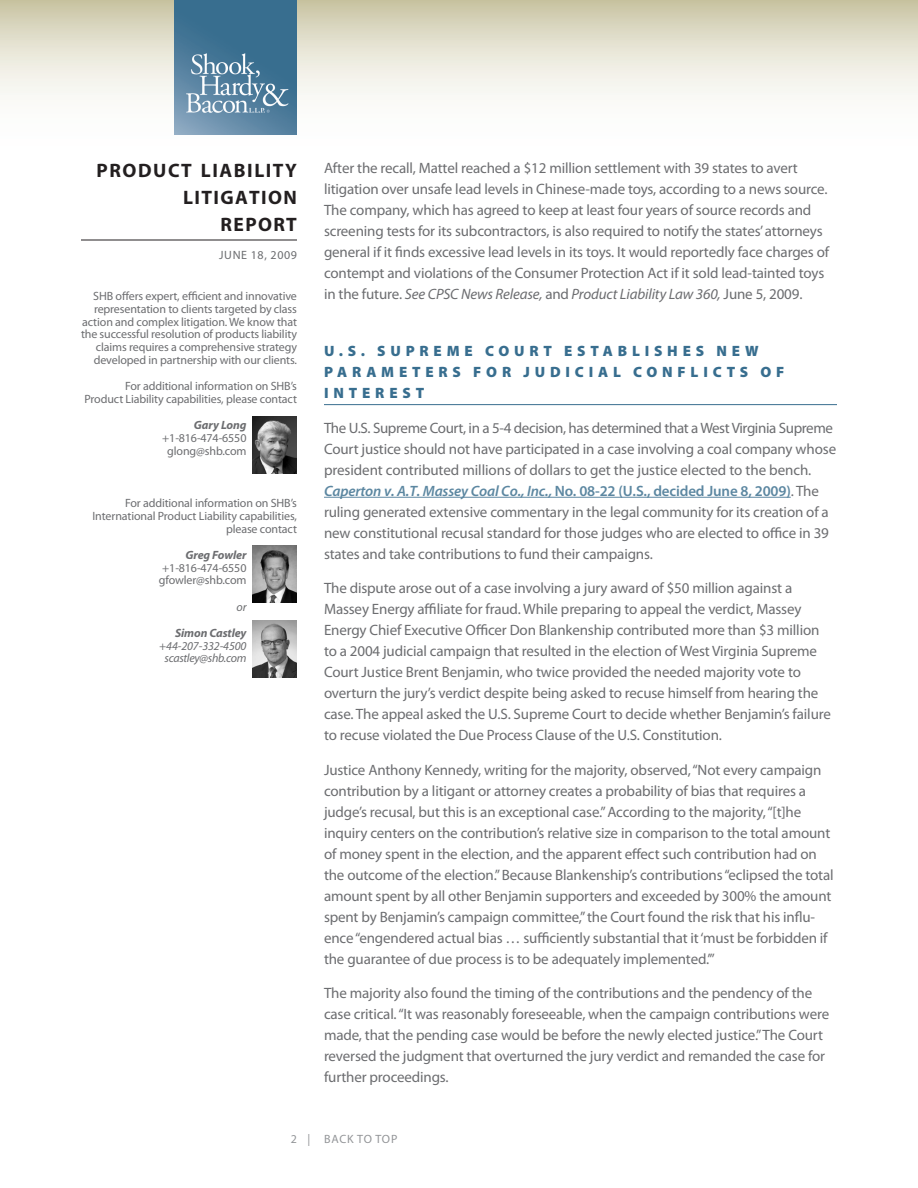
<style>
.page{position:relative;width:918px;height:1188px;background:#fff}
.page>*{position:absolute;margin:0;border:0;box-sizing:border-box;transform-origin:0 0}
.t1{font:700 19.5px/27px "Myriad Pro";letter-spacing:.075em;color:#231f20;text-align:right}
.Body{font:15px/21px "Myriad Pro";letter-spacing:-.01em;color:#6c6d70}
.Head{font:900 15px/21px "Myriad Pro";letter-spacing:.32em;color:#386e8f}
.t2{font:12px/12.8px "Myriad Pro";letter-spacing:-.01em;color:#6c6d70;text-align:right}
.t3{font:italic 12px/12.8px "Myriad Pro";letter-spacing:-.025em;color:#6c6d70;text-align:right}
.t4{font:12px "Myriad Pro";letter-spacing:.05em;color:#6c6d70}
.Body-2{font:12px "Myriad Pro";letter-spacing:.06em;color:#939598}
.s1{font-weight:700;font-style:italic}
.s2{font-weight:700}
.s3{font-style:italic}
.s4{font-weight:600;font-style:italic;color:#5c87a1}
.s5{font-weight:600;color:#5c87a1}
</style>
<div class="page">
<svg style="left:0;top:0;width:918px;height:135px"></svg>
<hr style="left:81px;top:240px;width:216px;height:1px;background:#231f20">
<img style="left:175px;top:0;width:122px;height:135px">
<hr style="left:324px;top:404px;width:513px;height:1px;background:#386e8f">
<hr style="left:324px;top:497px;width:467px;height:1px;background:#5c87a1">
<img style="left:253px;top:545px;width:44px;height:58px">
<img style="left:253px;top:621px;width:44px;height:57px">
<img style="left:253px;top:416px;width:44px;height:58px">
<p class="t1" style="left:97px;top:156px;width:202px">PRODUCT LIABILITY<br>LITIGATION<br>REPORT</p>
<p class="t4" style="left:219px;top:248px;width:79px">JUNE 18, 2009</p>
<p class="t2" style="left:81px;top:289px;width:218px">SHB offers expert, efficient and innovative representation to clients targeted by class action and complex litigation. We know that the successful resolution of products liability claims requires a comprehensive strategy developed in partnership with our clients.</p>
<p class="t2" style="left:85px;top:379px;width:214px">For additional information on SHB’s<br>Product Liability capabilities, please contact</p>
<p class="t2" style="left:162px;top:418px;width:86px"><span class="s1">Gary Long </span>+1-816-474-6550 glong@shb.com</p>
<p class="t2" style="left:92px;top:496px;width:206px">For additional information on SHB’s<br>International Product Liability capabilities, please contact</p>
<p class="t2" style="left:159px;top:548px;width:89px;text-align:justify;text-indent:27px"><span class="s1">Greg Fowler </span>+1-816-474-6550 gfowler@shb.com</p>
<p class="t3" style="left:237px;top:600px;width:11px">or</p>
<p class="t3" style="left:159px;top:626px;width:89px"><span class="s2">Simon Castley </span>+44-207-332-4500 scastley@shb.com</p>
<p class="Body" style="left:324px;top:157px;width:507px">After the recall, Mattel reached a $12 million settlement with 39 states to avert litigation over unsafe lead levels in Chinese-made toys, according to a news source.<br>The company, which has agreed to keep at least four years of source records and screening tests for its subcontractors, is also required to notify the states’ attorneys general if it finds excessive lead levels in its toys. It would reportedly face charges of contempt and violations of the Consumer Protection Act if it sold lead-tainted toys in the future. <span class="s3">See CPSC News Release,</span> and <span class="s3">Product Liability Law 360,</span> June 5, 2009.</p>
<p class="Head" style="left:324px;top:341px;width:462px">U.S. SUPREME COURT ESTABLISHES NEW<br>PARAMETERS FOR JUDICIAL CONFLICTS OF<br>INTEREST</p>
<p class="Body" style="left:324px;top:417px;width:514px">The U.S. Supreme Court, in a 5-4 decision, has determined that a West Virginia Supreme Court justice should not have participated in a case involving a coal company whose president contributed millions of dollars to get the justice elected to the bench.<br><span class="s4">Caperton v. A.T. Massey Coal Co., Inc.,</span> <span class="s5">No. 08-22 (U.S., decided June 8, 2009)</span>. The ruling generated extensive commentary in the legal community for its creation of a new constitutional recusal standard for those judges who are elected to office in 39 states and take contributions to fund their campaigns.</p>
<p class="Body" style="left:324px;top:577px;width:508px">The dispute arose out of a case involving a jury award of $50 million against a Massey Energy affiliate for fraud. While preparing to appeal the verdict, Massey Energy Chief Executive Officer Don Blankenship contributed more than $3 million to a 2004 judicial campaign that resulted in the election of West Virginia Supreme Court Justice Brent Benjamin, who twice provided the needed majority vote to overturn the jury’s verdict despite being asked to recuse himself from hearing the case. The appeal asked the U.S. Supreme Court to decide whether Benjamin’s failure to recuse violated the Due Process Clause of the U.S. Constitution.</p>
<p class="Body" style="left:324px;top:759px;width:511px">Justice Anthony Kennedy, writing for the majority, observed, “Not every campaign contribution by a litigant or attorney creates a probability of bias that requires a judge’s recusal, but this is an exceptional case.” According to the majority, “[t]he inquiry centers on the contribution’s relative size in comparison to the total amount of money spent in the election, and the apparent effect such contribution had on the outcome of the election.” Because Blankenship’s contributions “eclipsed the total amount spent by all other Benjamin supporters and exceeded by 300% the amount spent by Benjamin’s campaign committee,” the Court found the risk that his influ&shy;ence “engendered actual bias … sufficiently substantial that it ‘must be forbidden if the guarantee of due process is to be adequately implemented.’”</p>
<p class="Body" style="left:324px;top:982px;width:507px">The majority also found the timing of the contributions and the pendency of the case critical. “It was reasonably foreseeable, when the campaign contributions were made, that the pending case would be before the newly elected justice.” The Court reversed the judgment that overturned the jury verdict and remanded the case for further proceedings.</p>
<p class="Body-2" style="left:291px;top:1132px;width:21px">2 |</p>
<p class="Body-2" style="left:324px;top:1132px;width:75px">BACK TO TOP</p>
</div>
